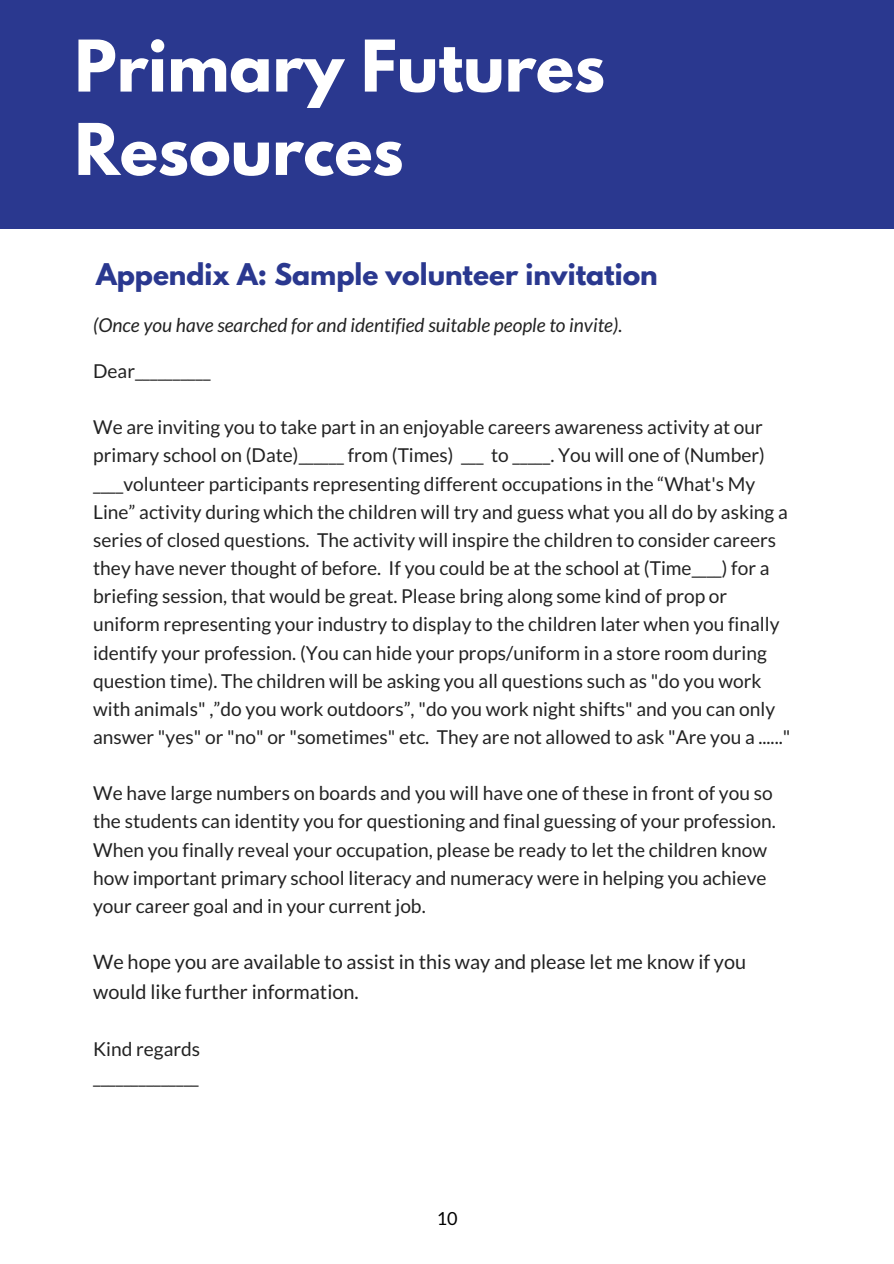
<style>
.page{position:relative;width:894px;height:1264px;background:#fff}
.page>*{position:absolute;margin:0;border:0;box-sizing:border-box;transform-origin:0 0}
.t1{font:700 63px/83.2px "League Spartan";color:#fff}
.t2{font:700 26.55px "League Spartan";color:#2a388f}
.t3{font:19.8px/29.2px "Lato";color:#222}
.t4{font:19.2px/28.2px "Lato";color:#222}
.t5{font:italic 19.2px "Lato";color:#222}
.t6{font:18px "Lato";color:#000}
</style>
<div class="page">
<div style="left:0;top:0;width:893px;height:228px;background:#2a388f"></div>
<h1 class="t1" style="left:75px;top:33px;width:531px">Primary Futures<br>Resources</h1>
<h2 class="t2" style="left:96px;top:261px;width:563px">Appendix A: Sample volunteer invitation</h2>
<p class="t5" style="left:93px;top:313px;width:530px">(Once you have searched for and identified suitable people to invite).</p>
<p class="t4" style="left:93px;top:356px;width:119px">Dear__________</p>
<p class="t4" style="left:93px;top:412px;width:698px">We are inviting you to take part in an enjoyable careers awareness activity at our primary school on (Date)______ from (Times) ___ to _____. You will one of (Number) ____volunteer participants representing different occupations in the “What's My Line” activity during which the children will try and guess what you all do by asking a series of closed questions. The activity will inspire the children to consider careers they have never thought of before. If you could be at the school at (Time____) for a briefing session, that would be great. Please bring along some kind of prop or uniform representing your industry to display to the children later when you finally identify your profession. (You can hide your props/uniform in a store room during question time). The children will be asking you all questions such as "do you work with animals" ,”do you work outdoors”, "do you work night shifts" and you can only answer "yes" or "no" or "sometimes" etc. They are not allowed to ask "Are you a ......"</p>
<p class="t4" style="left:93px;top:778px;width:684px">We have large numbers on boards and you will have one of these in front of you so the students can identity you for questioning and final guessing of your profession.<br>When you finally reveal your occupation, please be ready to let the children know how important primary school literacy and numeracy were in helping you achieve your career goal and in your current job.</p>
<p class="t3" style="left:93px;top:947px;width:654px">We hope you are available to assist in this way and please let me know if you would like further information.</p>
<p class="t4" style="left:93px;top:1034px;width:108px">Kind regards ______________</p>
<p class="t6" style="left:436px;top:1206px;width:22px">10</p>
</div>
